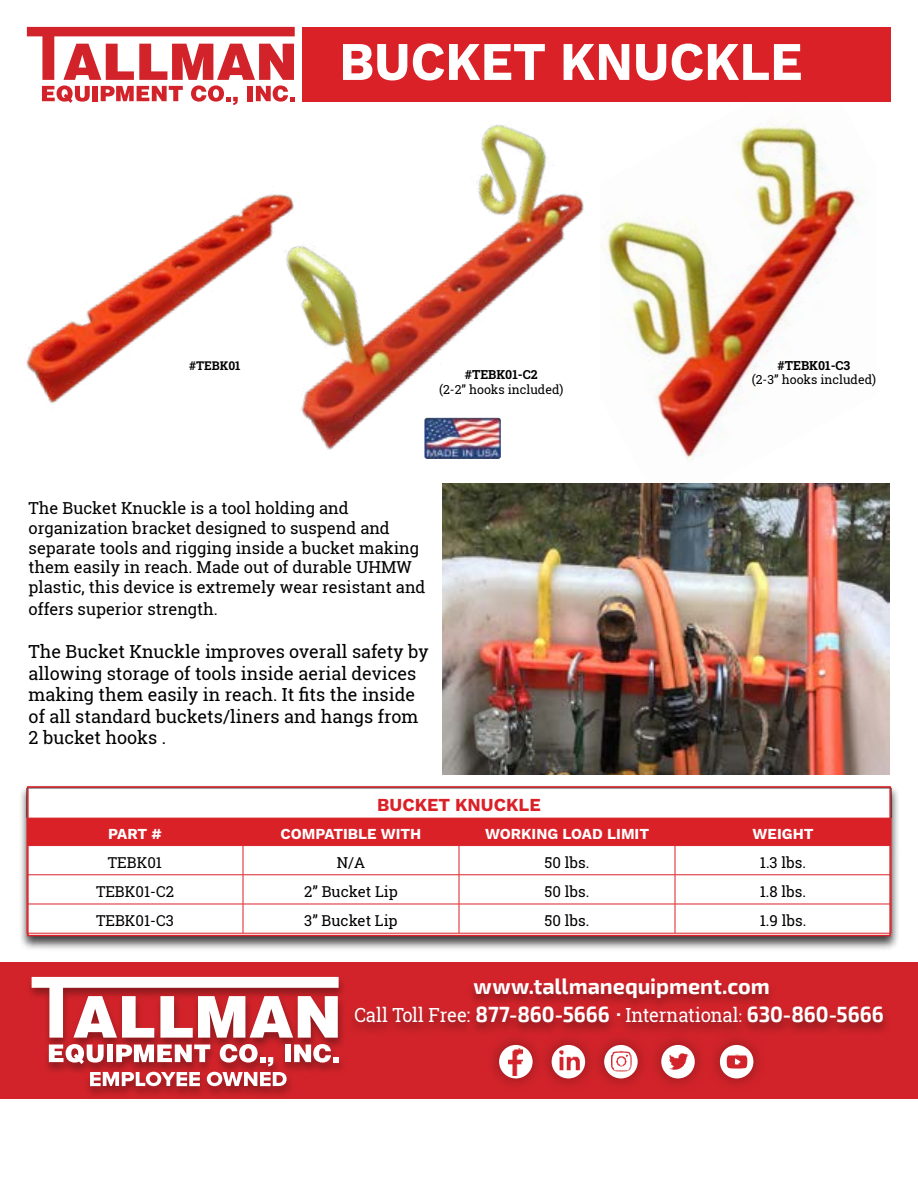
<style>
.page{position:relative;width:918px;height:1188px;background:#fff}
.page>*{position:absolute;margin:0;border:0;box-sizing:border-box;transform-origin:0 0}
.t1{font:700 54.3px "Work Sans";color:#fff;scale:.94 1}
.t2{font:700 21.6px "Exo 2";color:#fff}
.t3{font:19.5px "Roboto Slab";letter-spacing:-.005em;color:#fff;scale:.94 1}
.t4{font:18px/21.6px "Roboto Slab";color:#000}
.t5{font:700 18px "Work Sans";color:#da2128}
.t6{font:16.5px/19.8px "Roboto Slab";color:#000}
.t7{font:15px "Roboto Slab";color:#000}
.t8{font:700 15px "Work Sans";color:#fff}
.t9{font:12.45px "Roboto Slab";color:#000}
.t10{font:700 12.45px "Roboto Slab";color:#000}
.t11{font:700 12px "Roboto Slab";color:#000}
.s1{font-family:"Exo 2";font-weight:700;font-size:21.6px}
.s2{font-weight:700;font-size:21.6px}
.s3{font-family:"Cooper Hewitt"}
</style>
<div class="page">
<img style="left:600px;top:119px;width:277px;height:365px">
<img style="left:315px;top:119px;width:297px;height:352px">
<img style="left:26px;top:167px;width:316px;height:261px">
<svg style="left:27px;top:27px;width:268px;height:78px"></svg>
<div style="left:302px;top:27px;width:589px;height:75px;background:#da2128"></div>
<img style="left:443px;top:484px;width:446px;height:290px">
<img style="left:424px;top:418px;width:77px;height:41px">
<div style="left:19px;top:785px;width:881px;height:166px;background:#000;opacity:.75"></div>
<svg style="left:30px;top:789px;width:858px;height:29px"></svg>
<hr style="left:891px;top:788px;width:1px;height:30px;background:#000">
<svg style="left:30px;top:818px;width:862px;height:115px"></svg>
<hr style="left:27px;top:845px;width:216px;height:1px;background:#da2128">
<hr style="left:243px;top:845px;width:216px;height:1px;background:#da2128">
<hr style="left:459px;top:845px;width:216px;height:1px;background:#da2128">
<hr style="left:675px;top:845px;width:216px;height:1px;background:#da2128">
<div style="left:27px;top:786px;width:864px;height:150px;border:2px solid #da2128"></div>
<div style="left:0;top:962px;width:918px;height:136px;background:#d2232a"></div>
<div style="left:27px;top:976px;width:319px;height:122px;background:#74171a;opacity:.75"></div>
<svg style="left:32px;top:977px;width:307px;height:61px"></svg>
<svg style="left:49px;top:1044px;width:55px;height:20px"></svg>
<div style="left:107px;top:1045px;width:6px;height:17px;background:#fff"></div>
<svg style="left:116px;top:1045px;width:94px;height:17px"></svg>
<svg style="left:220px;top:1044px;width:53px;height:22px"></svg>
<div style="left:285px;top:1045px;width:6px;height:17px;background:#fff"></div>
<svg style="left:294px;top:1044px;width:44px;height:19px"></svg>
<svg style="left:90px;top:1072px;width:110px;height:14px"></svg>
<svg style="left:207px;top:1072px;width:80px;height:14px"></svg>
<div style="left:485px;top:1031px;width:282px;height:61px;background:#74171a;opacity:.75"></div>
<div style="left:499px;top:1045px;width:34px;height:33px;background:#fff;border-radius:50%"></div>
<img style="left:509px;top:1048px;width:14px;height:27px">
<div style="left:552px;top:1045px;width:33px;height:33px;background:#fff;border-radius:50%"></div>
<img style="left:559px;top:1050px;width:21px;height:20px">
<div style="left:604px;top:1045px;width:34px;height:33px;background:#fff;border-radius:50%"></div>
<img style="left:611px;top:1051px;width:21px;height:20px">
<div style="left:661px;top:1045px;width:34px;height:33px;background:#fff;border-radius:50%"></div>
<img style="left:669px;top:1053px;width:20px;height:17px">
<div style="left:720px;top:1045px;width:33px;height:33px;background:#fff;border-radius:50%"></div>
<img style="left:727px;top:1054px;width:20px;height:15px">
<div style="left:346px;top:978px;width:545px;height:58px;background:#74171a;opacity:.75"></div>
<h1 class="t1" style="left:339px;top:30px;width:494px">BUCKET KNUCKLE</h1>
<p class="t11" style="left:189px;top:357px;width:53px">#TEBK01</p>
<p class="t10" style="left:465px;top:366px;width:74px">#TEBK01-C2</p>
<p class="t9" style="left:439px;top:381px;width:126px">(2-2” hooks included)</p>
<p class="t10" style="left:778px;top:357px;width:74px">#TEBK01-C3</p>
<p class="t9" style="left:752px;top:371px;width:126px">(2-3” hooks included)</p>
<p class="t6" style="left:29px;top:498px;width:398px">The Bucket Knuckle is a tool holding and organization bracket designed to suspend and separate tools and rigging inside a bucket making them easily in reach. Made out of durable UHMW plastic, this device is extremely wear resistant and</p>
<p class="t6" style="left:29px;top:599px;width:191px">offers superior strength.</p>
<p class="t4" style="left:29px;top:641px;width:402px">The Bucket Knuckle improves overall safety by allowing storage of tools inside aerial devices making them easily in reach. It fits the inside of all standard buckets/liners and hangs from 2 bucket hooks .</p>
<p class="t5" style="left:377px;top:795px;width:165px">BUCKET KNUCKLE</p>
<p class="t8" style="left:108px;top:825px;width:55px">PART #</p>
<p class="t8" style="left:281px;top:825px;width:142px">COMPATIBLE WITH</p>
<p class="t8" style="left:485px;top:825px;width:166px">WORKING LOAD LIMIT</p>
<p class="t8" style="left:753px;top:825px;width:62px">WEIGHT</p>
<p class="t7" style="left:108px;top:852px;width:56px">TEBK01</p>
<p class="t7" style="left:337px;top:852px;width:30px">N/A</p>
<p class="t7" style="left:545px;top:852px;width:46px">50 lbs.</p>
<p class="t7" style="left:760px;top:852px;width:48px">1.3 lbs.</p>
<p class="t7" style="left:96px;top:882px;width:79px">TEBK01-C2</p>
<p class="t7" style="left:304px;top:882px;width:95px">2” Bucket Lip</p>
<p class="t7" style="left:545px;top:882px;width:46px">50 lbs.</p>
<p class="t7" style="left:760px;top:882px;width:48px">1.8 lbs.</p>
<p class="t7" style="left:96px;top:911px;width:79px">TEBK01-C3</p>
<p class="t7" style="left:304px;top:911px;width:95px">3” Bucket Lip</p>
<p class="t7" style="left:545px;top:911px;width:46px">50 lbs.</p>
<p class="t7" style="left:760px;top:911px;width:48px">1.9 lbs.</p>
<h2 class="t2" style="left:474px;top:974px;width:298px">www.tallmanequipment.com</h2>
<p class="t3" style="left:354px;top:1002px;width:565px">Call Toll Free: <span class="s1">877-860-5666</span> <span class="s2">·</span> International<span class="s3">:</span> <span class="s1">630-860-5666</span></p>
</div>
